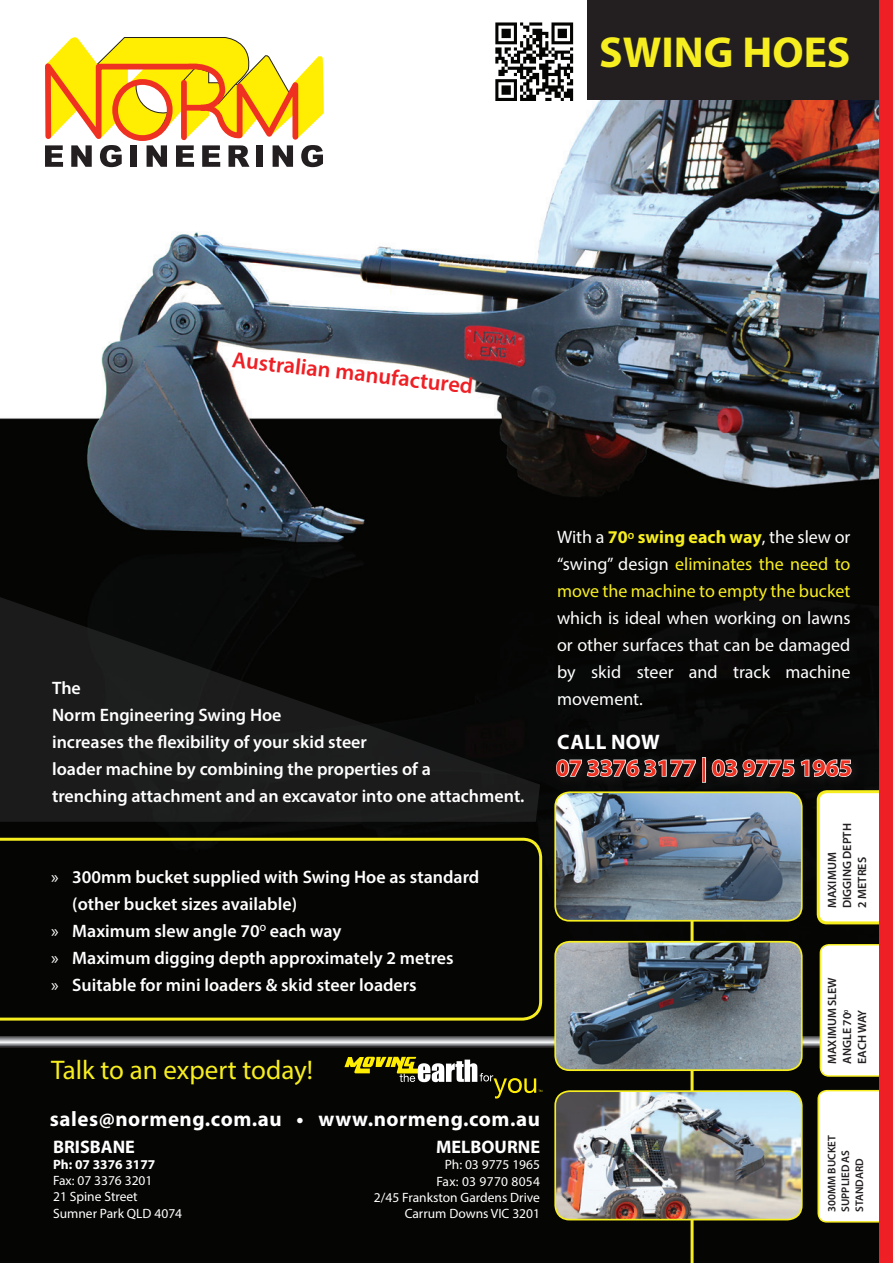
<style>
.page{position:relative;width:893px;height:1263px;background:#fff}
.page>*{position:absolute;margin:0;border:0;box-sizing:border-box;transform-origin:0 0}
.t1{font:700 43.5px "Myriad Pro";color:#f7ee1f}
.t2{font:27px "Myriad Pro";color:#f7ee1f}
.t3{font:700 24px "Myriad Pro";letter-spacing:-.01em;color:#ef3122}
.t4{font:600 22.5px "Myriad Pro";color:#ee2025}
.t5{font:700 21px "Myriad Pro";letter-spacing:.025em;color:#fff}
.t6{font:700 18.15px "Myriad Pro";color:#fff}
.t7{font:600 18px/27px "Myriad Pro";color:#fff}
.t8{font:18px/27px "Myriad Pro";color:#fff;text-align:justify}
.t9{font:18px/27px "Myriad Pro";color:#f7ee1f;text-align:justify}
.t10{font:13.5px/16.2px "Myriad Pro";color:#fff;text-align:right}
.t11{font:700 13.5px "Myriad Pro";color:#fff}
.t12{font:600 12px/15px "Myriad Pro";color:#231f20}
.t13{font:600 11.1px/13.8px "Myriad Pro";color:#231f20}
.s1{font-weight:400}
.s2{color:#fff}
.s3{font-weight:700}
</style>
<div class="page">
<img style="left:0;top:94px;width:880px;height:1169px">
<svg style="left:0;top:1037px;width:819px;height:10px;background:#9c9d9f"></svg>
<div style="left:0;top:836px;width:544px;height:186px;background:#050504"></div>
<svg style="left:344px;top:1057px;width:198px;height:41px;background:#3f3d21"></svg>
<svg style="left:0;top:589px;width:540px;height:233px;background:#121212"></svg>
<img style="left:483px;top:22px;width:103px;height:91px">
<div style="left:587px;top:0;width:292px;height:99px;background:#231f20"></div>
<svg style="left:44px;top:37px;width:280px;height:130px"></svg>
<svg style="left:817px;top:1089px;width:63px;height:134px"></svg>
<svg style="left:819px;top:943px;width:61px;height:134px"></svg>
<svg style="left:815px;top:789px;width:65px;height:137px"></svg>
<hr style="left:691px;top:804px;width:3px;height:459px;background:#f7ee1f">
<img style="left:555px;top:794px;width:247px;height:127px">
<div style="left:554px;top:791px;width:249px;height:130px;border:2px solid #f7ee1f;border-radius:14px"></div>
<img style="left:555px;top:942px;width:247px;height:128px">
<div style="left:554px;top:941px;width:249px;height:130px;border:2px solid #f7ee1f;border-radius:14px"></div>
<img style="left:555px;top:1091px;width:247px;height:128px">
<div style="left:554px;top:1090px;width:249px;height:130px;border:2px solid #f7ee1f;border-radius:14px"></div>
<div style="left:551px;top:752px;width:312px;height:42px;background:#231f20;opacity:.75"></div>
<svg style="left:555px;top:758px;width:142px;height:20px;background:#5e5e5e"></svg>
<div style="left:702px;top:757px;width:4px;height:26px;border:2px solid #fff"></div>
<svg style="left:711px;top:758px;width:141px;height:20px"></svg>
<div style="left:880px;top:0;width:13px;height:1263px;background:#ee2025"></div>
<h1 class="t1" style="left:599px;top:24px;width:253px">SWING HOES</h1>
<p class="t4" style="left:234px;top:346px;width:244px;rotate:6deg">Australian manufactured</p>
<p class="t7" style="left:52px;top:674px;width:474px">The<br>Norm Engineering Swing Hoe<br>increases the flexibility of your skid steer<br>loader machine by combining the properties of a<br>trenching attachment and an excavator into one attachment.</p>
<p class="t7" style="left:51px;top:863px;width:430px"><span class="s1">»</span> 300mm bucket supplied with Swing Hoe as standard</p>
<p class="t7" style="left:72px;top:890px;width:226px">(other bucket sizes available)</p>
<p class="t7" style="left:51px;top:917px;width:292px"><span class="s1">»</span> Maximum slew angle 70<sup>O</sup> each way</p>
<p class="t7" style="left:51px;top:944px;width:404px"><span class="s1">»</span> Maximum digging depth approximately 2 metres</p>
<p class="t7" style="left:51px;top:971px;width:367px"><span class="s1">»</span> Suitable for mini loaders &amp; skid steer loaders</p>
<h2 class="t2" style="left:51px;top:1053px;width:264px">Talk to an expert today!</h2>
<p class="t5" style="left:50px;top:1105px;width:491px">sales@normeng.com.au • www.normeng.com.au</p>
<p class="t6" style="left:53px;top:1135px;width:83px">BRISBANE</p>
<p class="t11" style="left:53px;top:1156px;width:104px">Ph: 07 3376 3177</p>
<p class="t10" style="left:53px;top:1172px;width:131px;text-align:left">Fax: 07 3376 3201<br>21 Spine Street<br>Sumner Park QLD 4074</p>
<p class="t6" style="left:436px;top:1135px;width:105px">MELBOURNE</p>
<p class="t10" style="left:374px;top:1156px;width:168px">Ph: 03 9775 1965<br>Fax: 03 9770 8054<br>2/45 Frankston Gardens Drive<br>Carrum Downs VIC 3201</p>
<p class="t9" style="left:557px;top:523px;width:295px"><span class="s2">With a</span> <span class="s3">70</span><sup>O</sup> <span class="s3">swing each way</span><span class="s2">, the slew or “swing” design</span> eliminates the need to move the machine to empty the bucket</p>
<p class="t8" style="left:557px;top:604px;width:295px">which is ideal when working on lawns or other surfaces that can be damaged by skid steer and track machine movement.</p>
<p class="t5" style="left:557px;top:728px;width:104px">CALL NOW</p>
<h3 class="t3" style="left:556px;top:752px;width:298px">07 3376 3177 | 03 9775 1965</h3>
<p class="t12" style="left:824px;top:908px;width:86px;rotate:-90deg">MAXIMUM<br>DIGGING DEPTH<br>2 METRES</p>
<p class="t12" style="left:824px;top:1064px;width:88px;rotate:-90deg">MAXIMUM SLEW<br>ANGLE 70<sup>0<br></sup>EACH WAY</p>
<p class="t13" style="left:824px;top:1212px;width:78px;rotate:-90deg">300MM BUCKET<br>SUPPLIED AS<br>STANDARD</p>
</div>
